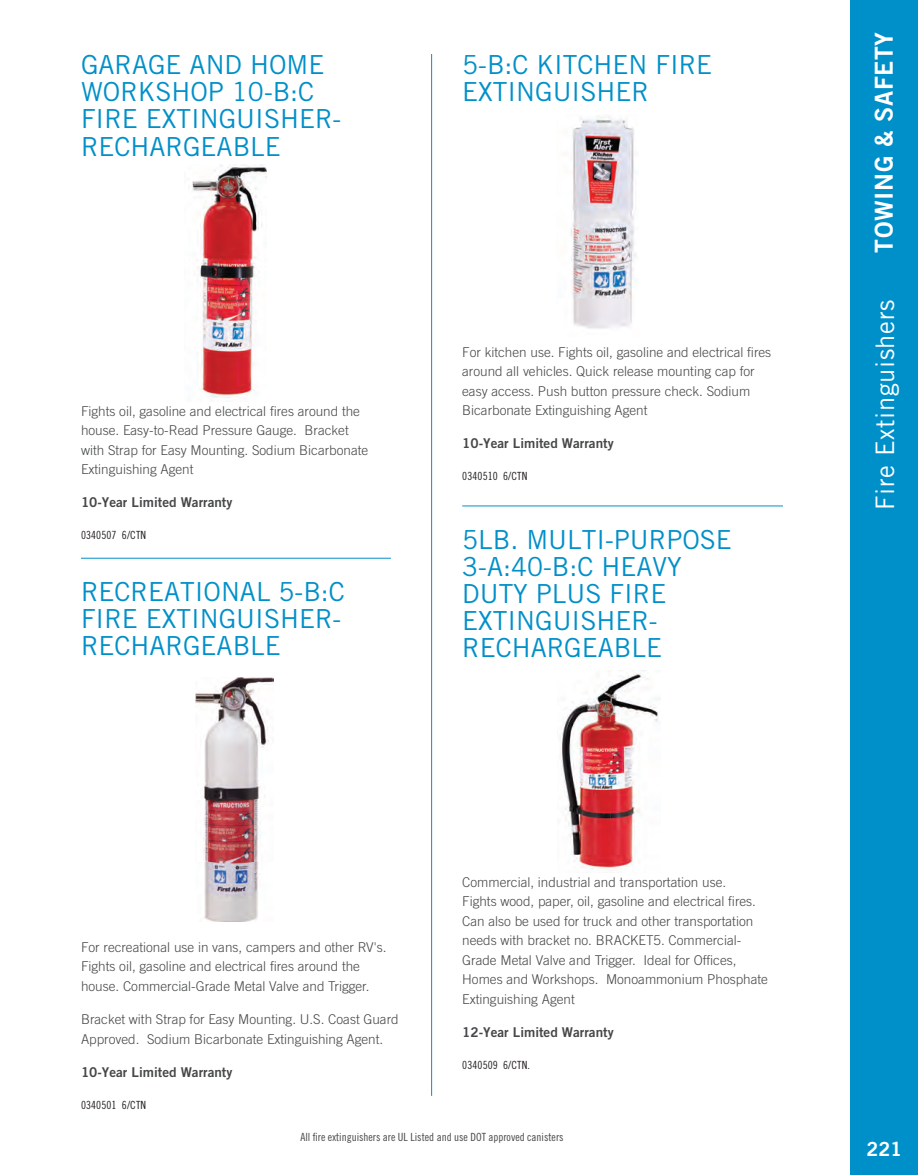
<style>
.page{position:relative;width:918px;height:1175px;background:#fff}
.page>*{position:absolute;margin:0;border:0;box-sizing:border-box;transform-origin:0 0}
.headline{font:26.25px/27px "Trade Gothic";color:#0090c9}
.t1{font:25.5px "Trade Gothic";letter-spacing:.025em;color:#fff}
.t2{font:24.75px "Trade Gothic Bold Two";letter-spacing:.025em;color:#fff}
.t3{font:19.5px "Trade Gothic Bold Two";color:#fff}
.body_copy__some_sp{font:300 13.5px/19.5px "Trade Gothic";color:#464748}
.body_copy__some_sp-2{font:13.5px "Trade Gothic Bold Two";color:#464748}
.disclaimer{font:11.25px "Trade Gothic Cond Eighteen";color:#464748}
.Part___s{font:11.25px "Trade Gothic Cond Eighteen";letter-spacing:.01em;color:#231f20}
</style>
<div class="page">
<div style="left:850px;top:0;width:68px;height:1174px;background:#0090c9"></div>
<img style="left:570px;top:116px;width:66px;height:213px">
<img style="left:192px;top:164px;width:75px;height:234px">
<img style="left:559px;top:670px;width:101px;height:200px">
<img style="left:195px;top:677px;width:79px;height:244px">
<hr style="left:431px;top:54px;width:1px;height:1041px;background:#0090c9">
<hr style="left:81px;top:558px;width:310px;height:1px;background:#0090c9">
<hr style="left:462px;top:505px;width:321px;height:1px;background:#0090c9">
<p class="headline" style="left:81px;top:51px;width:262px">GARAGE AND HOME<br>WORKSHOP 10-B:C<br>FIRE EXTINGUISHER-<br>RECHARGEABLE</p>
<p class="headline" style="left:462px;top:51px;width:252px">5-B:C KITCHEN FIRE<br>EXTINGUISHER</p>
<p class="body_copy__some_sp" style="left:81px;top:401px;width:289px">Fights oil, gasoline and electrical fires around the house. Easy-to-Read Pressure Gauge. Bracket with Strap for Easy Mounting. Sodium Bicarbonate Extinguishing Agent</p>
<p class="body_copy__some_sp-2" style="left:81px;top:494px;width:153px">10-Year Limited Warranty</p>
<p class="Part___s" style="left:81px;top:529px;width:67px">0340507 6/CTN</p>
<p class="headline" style="left:81px;top:578px;width:265px">RECREATIONAL 5-B:C<br>FIRE EXTINGUISHER-<br>RECHARGEABLE</p>
<p class="body_copy__some_sp" style="left:462px;top:342px;width:311px">For kitchen use. Fights oil, gasoline and electrical fires around all vehicles. Quick release mounting cap for easy access. Push button pressure check. Sodium Bicarbonate Extinguishing Agent</p>
<p class="body_copy__some_sp-2" style="left:462px;top:435px;width:153px">10-Year Limited Warranty</p>
<p class="Part___s" style="left:462px;top:469px;width:67px">0340510 6/CTN</p>
<p class="headline" style="left:462px;top:526px;width:271px">5LB. MULTI-PURPOSE<br>3-A:40-B:C HEAVY<br>DUTY PLUS FIRE<br>EXTINGUISHER-<br>RECHARGEABLE</p>
<p class="body_copy__some_sp" style="left:81px;top:937px;width:307px">For recreational use in vans, campers and other RV's.<br>Fights oil, gasoline and electrical fires around the house. Commercial-Grade Metal Valve and Trigger.</p>
<p class="body_copy__some_sp" style="left:81px;top:1009px;width:319px">Bracket with Strap for Easy Mounting. U.S. Coast Guard<br>Approved. Sodium Bicarbonate Extinguishing Agent.</p>
<p class="body_copy__some_sp-2" style="left:81px;top:1063px;width:153px">10-Year Limited Warranty</p>
<p class="Part___s" style="left:81px;top:1097px;width:67px">0340501 6/CTN</p>
<p class="body_copy__some_sp" style="left:462px;top:872px;width:307px">Commercial, industrial and transportation use.<br>Fights wood, paper, oil, gasoline and electrical fires.<br>Can also be used for truck and other transportation needs with bracket no. BRACKET5. Commercial-Grade Metal Valve and Trigger. Ideal for Offices, Homes and Workshops. Monoammonium Phosphate Extinguishing Agent</p>
<p class="body_copy__some_sp-2" style="left:462px;top:1023px;width:153px">12-Year Limited Warranty</p>
<p class="Part___s" style="left:462px;top:1058px;width:69px">0340509 6/CTN.</p>
<p class="disclaimer" style="left:300px;top:1130px;width:265px">All fire extinguishers are UL Listed and use DOT approved canisters</p>
<h3 class="t2" style="left:869px;top:252px;width:222px;rotate:-90deg">TOWING &amp; SAFETY</h3>
<p class="t1" style="left:870px;top:510px;width:211px;rotate:-90deg">Fire Extinguishers</p>
<h3 class="t3" style="left:866px;top:1136px;width:37px">221</h3>
</div>
